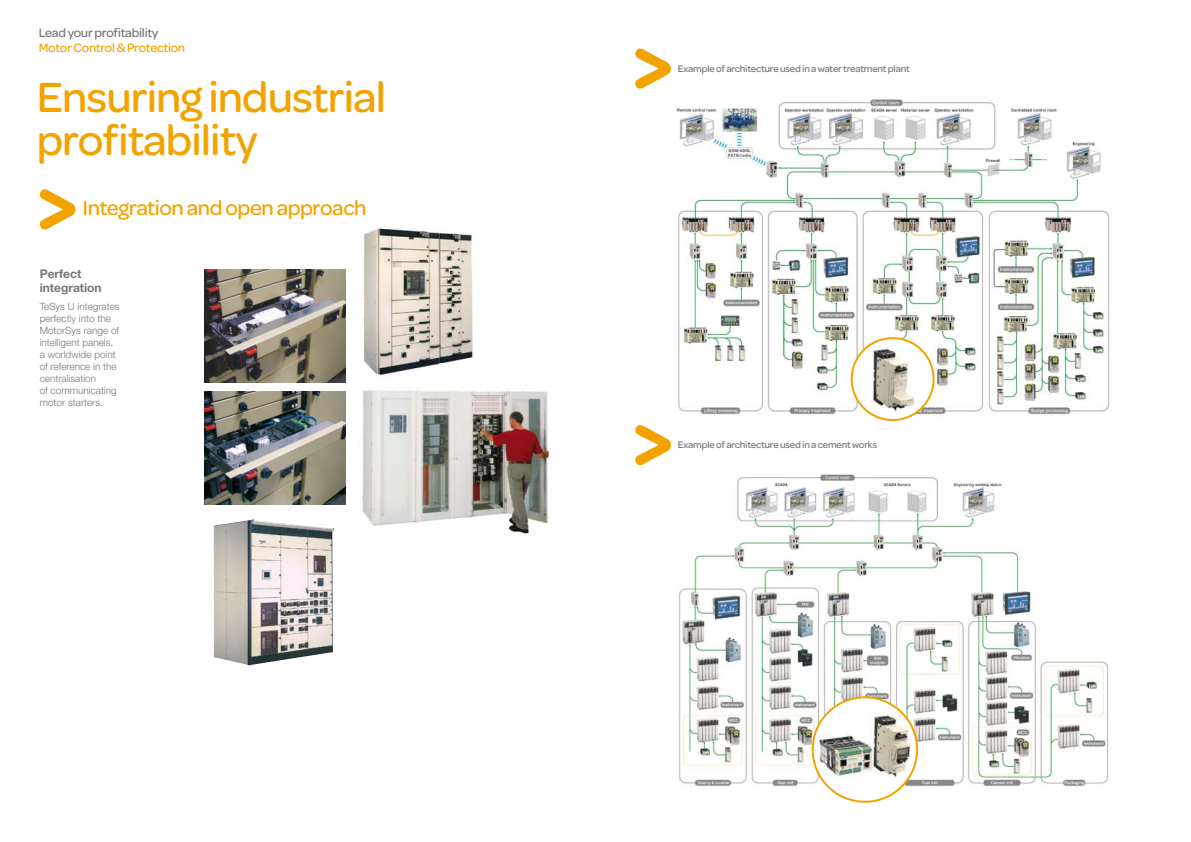
<style>
.page{position:relative;width:1191px;height:842px;background:#fff}
.page>*{position:absolute;margin:0;border:0;box-sizing:border-box;transform-origin:0 0}
.t1{font:500 45px/43px "Omnes";letter-spacing:-.02em;color:#f3a300}
.t2{font:500 22px "Omnes";letter-spacing:-.02em;color:#f3a300}
.t3{font:500 13px "Omnes";letter-spacing:-.02em;color:#f3a300}
.t4{font:500 13px "Omnes";letter-spacing:-.02em;color:#757477}
.t5{font:700 12px/14px "Helvetica Neue";color:#757477}
.t6{font:300 10px/12px "Helvetica Neue";color:#757477}
.t7{font:500 10px "Omnes";letter-spacing:-.02em;color:#757477}
</style>
<div class="page">
<img style="left:362px;top:390px;width:188px;height:145px">
<img style="left:213px;top:519px;width:121px;height:146px">
<img style="left:678px;top:474px;width:431px;height:316px">
<img style="left:676px;top:99px;width:434px;height:319px">
<img style="left:204px;top:269px;width:142px;height:114px">
<img style="left:204px;top:391px;width:142px;height:114px">
<svg style="left:635px;top:48px;width:36px;height:41px"></svg>
<svg style="left:635px;top:425px;width:36px;height:41px"></svg>
<img style="left:363px;top:228px;width:110px;height:148px">
<svg style="left:39px;top:189px;width:36px;height:41px"></svg>
<svg style="left:851px;top:338px;width:82px;height:82px"></svg>
<img style="left:865px;top:345px;width:57px;height:71px">
<div style="left:850px;top:337px;width:84px;height:84px;border:2px solid #f3a300;border-radius:50%"></div>
<div style="left:812px;top:697px;width:105px;height:105px;background:#fff;border-radius:50%"></div>
<img style="left:817px;top:714px;width:95px;height:64px">
<div style="left:811px;top:696px;width:107px;height:107px;border:2px solid #f3a300;border-radius:50%"></div>
<h3 class="t4" style="left:39px;top:25px;width:121px">Lead your profitability</h3>
<h3 class="t3" style="left:39px;top:41px;width:148px">Motor Control &amp; Protection</h3>
<h1 class="t1" style="left:37px;top:75px;width:351px">Ensuring industrial profitability</h1>
<h2 class="t2" style="left:82px;top:196px;width:286px">Integration and open approach</h2>
<p class="t5" style="left:40px;top:266px;width:63px">Perfect integration</p>
<p class="t6" style="left:40px;top:300px;width:82px">TeSys U integrates perfectly into the<br>MotorSys range of intelligent panels, a worldwide point of reference in the centralisation<br>of communicating motor starters.</p>
<p class="t7" style="left:678px;top:63px;width:233px">Example of architecture used in a water treatment plant</p>
<p class="t7" style="left:678px;top:439px;width:201px">Example of architecture used in a cement works</p>
</div>
